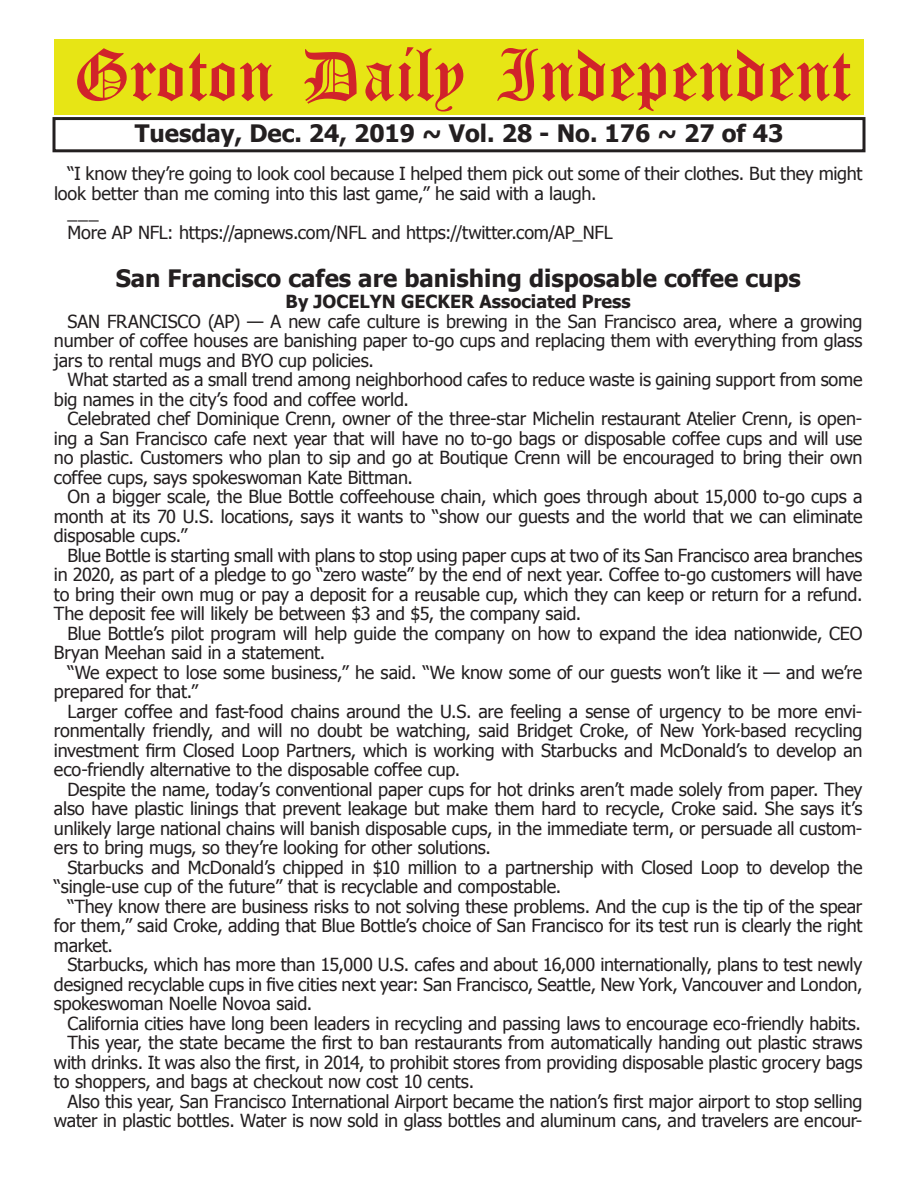
<style>
.page{position:relative;width:918px;height:1188px;background:#fff}
.page>*{position:absolute;margin:0;border:0;box-sizing:border-box;transform-origin:0 0}
.t1{font:54px "Old English Five";color:#d1232a}
.t2{font:700 24px "Tahoma";color:#231f20}
.t3{font:18px/19.5px "Tahoma";letter-spacing:-.01em;color:#231f20;text-align:justify}
.t4{font:700 18px "Tahoma";color:#231f20}
</style>
<div class="page">
<div style="left:52px;top:117px;width:814px;height:35px;border:3px solid #231f20"></div>
<div style="left:54px;top:40px;width:810px;height:75px;background:#e7e515"></div>
<h1 class="t1" style="left:73px;top:50px;width:779px">Groton Daily Independent</h1>
<h2 class="t2" style="left:135px;top:116px;width:650px">Tuesday, Dec. 24, 2019 ~ Vol. 28 - No. 176 ~ 27 of 43</h2>
<p class="t3" style="left:68px;top:163px;width:797px">“I know they’re going to look cool because I helped them pick out some of their clothes. But they might</p>
<p class="t3" style="left:54px;top:182px;width:544px">look better than me coming into this last game,” he said with a laugh.</p>
<p class="t3" style="left:68px;top:202px;width:33px">___</p>
<p class="t3" style="left:68px;top:221px;width:547px">More AP NFL: https://apnews.com/NFL and https://twitter.com/AP_NFL</p>
<h2 class="t2" style="left:116px;top:261px;width:687px">San Francisco cafes are banishing disposable coffee cups</h2>
<p class="t4" style="left:286px;top:289px;width:347px">By JOCELYN GECKER Associated Press</p>
<p class="t3" style="left:54px;top:311px;width:810px;text-indent:14px">SAN FRANCISCO (AP) — A new cafe culture is brewing in the San Francisco area, where a growing number of coffee houses are banishing paper to-go cups and replacing them with everything from glass jars to rental mugs and BYO cup policies.</p>
<p class="t3" style="left:54px;top:369px;width:810px;text-indent:14px">What started as a small trend among neighborhood cafes to reduce waste is gaining support from some big names in the city’s food and coffee world.</p>
<p class="t3" style="left:54px;top:408px;width:810px;text-indent:13px">Celebrated chef Dominique Crenn, owner of the three-star Michelin restaurant Atelier Crenn, is open&shy;ing a San Francisco cafe next year that will have no to-go bags or disposable coffee cups and will use no plastic. Customers who plan to sip and go at Boutique Crenn will be encouraged to bring their own coffee cups, says spokeswoman Kate Bittman.</p>
<p class="t3" style="left:54px;top:486px;width:810px;text-indent:14px">On a bigger scale, the Blue Bottle coffeehouse chain, which goes through about 15,000 to-go cups a month at its 70 U.S. locations, says it wants to “show our guests and the world that we can eliminate disposable cups.”</p>
<p class="t3" style="left:54px;top:545px;width:810px;text-indent:14px">Blue Bottle is starting small with plans to stop using paper cups at two of its San Francisco area branches in 2020, as part of a pledge to go “zero waste” by the end of next year. Coffee to-go customers will have to bring their own mug or pay a deposit for a reusable cup, which they can keep or return for a refund.<br>The deposit fee will likely be between $3 and $5, the company said.</p>
<p class="t3" style="left:54px;top:623px;width:810px;text-indent:14px">Blue Bottle’s pilot program will help guide the company on how to expand the idea nationwide, CEO<br>Bryan Meehan said in a statement.</p>
<p class="t3" style="left:54px;top:662px;width:810px;text-indent:14px">“We expect to lose some business,” he said. “We know some of our guests won’t like it — and we’re prepared for that.”</p>
<p class="t3" style="left:54px;top:701px;width:810px;text-indent:14px">Larger coffee and fast-food chains around the U.S. are feeling a sense of urgency to be more envi&shy;ronmentally friendly, and will no doubt be watching, said Bridget Croke, of New York-based recycling investment firm Closed Loop Partners, which is working with Starbucks and McDonald’s to develop an eco-friendly alternative to the disposable coffee cup.</p>
<p class="t3" style="left:54px;top:779px;width:810px;text-indent:14px">Despite the name, today’s conventional paper cups for hot drinks aren’t made solely from paper. They also have plastic linings that prevent leakage but make them hard to recycle, Croke said. She says it’s unlikely large national chains will banish disposable cups, in the immediate term, or persuade all custom&shy;ers to bring mugs, so they’re looking for other solutions.</p>
<p class="t3" style="left:54px;top:857px;width:810px;text-indent:14px">Starbucks and McDonald’s chipped in $10 million to a partnership with Closed Loop to develop the “single-use cup of the future” that is recyclable and compostable.</p>
<p class="t3" style="left:54px;top:896px;width:810px;text-indent:14px">“They know there are business risks to not solving these problems. And the cup is the tip of the spear for them,” said Croke, adding that Blue Bottle’s choice of San Francisco for its test run is clearly the right market.</p>
<p class="t3" style="left:54px;top:954px;width:810px;text-indent:14px">Starbucks, which has more than 15,000 U.S. cafes and about 16,000 internationally, plans to test newly designed recyclable cups in five cities next year: San Francisco, Seattle, New York, Vancouver and London, spokeswoman Noelle Novoa said.</p>
<p class="t3" style="left:67px;top:1013px;width:795px">California cities have long been leaders in recycling and passing laws to encourage eco-friendly habits.</p>
<p class="t3" style="left:67px;top:1032px;width:796px">This year, the state became the first to ban restaurants from automatically handing out plastic straws</p>
<p class="t3" style="left:54px;top:1052px;width:810px">with drinks. It was also the first, in 2014, to prohibit stores from providing disposable plastic grocery bags</p>
<p class="t3" style="left:54px;top:1071px;width:422px">to shoppers, and bags at checkout now cost 10 cents.</p>
<p class="t3" style="left:67px;top:1091px;width:797px">Also this year, San Francisco International Airport became the nation’s first major airport to stop selling</p>
<p class="t3" style="left:54px;top:1110px;width:810px">water in plastic bottles. Water is now sold in glass bottles and aluminum cans, and travelers are encour-</p>
</div>
